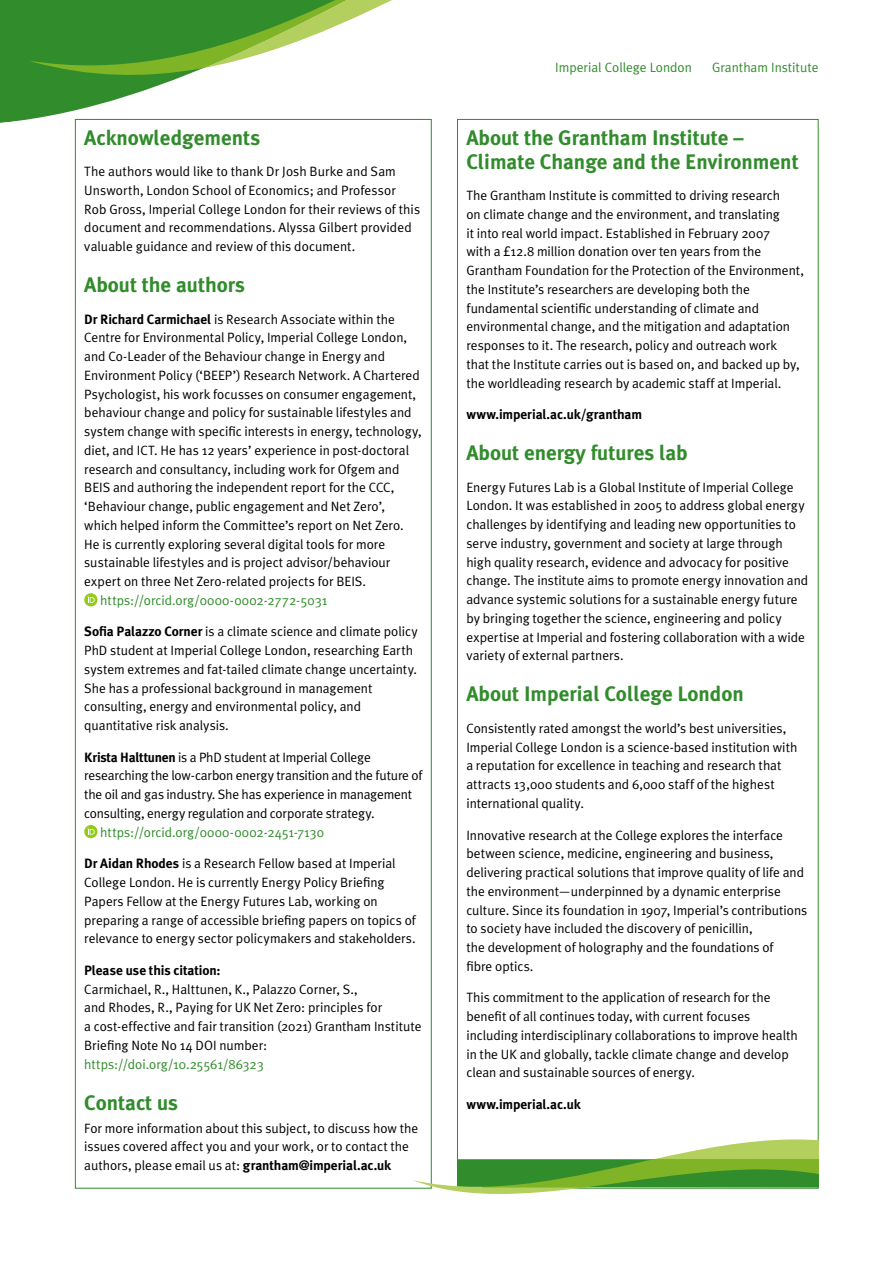
<style>
.page{position:relative;width:893px;height:1263px;background:#fff}
.page>*{position:absolute;margin:0;border:0;box-sizing:border-box;transform-origin:0 0}
._01a_Heading{font:700 21px/24px "Meta Plus";color:#318c2c}
._10_Main_body_text{font:13.5px/18.8px "Meta Plus Normal";color:#000}
._10_Main_body_text-2{font:13.5px "Meta Plus Normal";color:#318c2c}
._10_Main_body_text-3{font:700 13.5px "Meta Plus";letter-spacing:-.01em;color:#000}
.s1{font-family:"Meta Plus";font-weight:700}
.s2{color:#318c2c}
</style>
<div class="page">
<svg style="left:0;top:0;width:818px;height:135px"></svg>
<svg style="left:28px;top:0;width:790px;height:78px"></svg>
<svg style="left:84px;top:593px;width:14px;height:13px"></svg>
<svg style="left:88px;top:596px;width:7px;height:7px"></svg>
<svg style="left:84px;top:825px;width:14px;height:13px"></svg>
<svg style="left:88px;top:827px;width:7px;height:8px"></svg>
<svg style="left:412px;top:1139px;width:407px;height:55px"></svg>
<p class="_01a_Heading" style="left:84px;top:125px;width:177px">Acknowledgements</p>
<p class="_10_Main_body_text" style="left:84px;top:162px;width:337px">The authors would like to thank Dr Josh Burke and Sam Unsworth, London School of Economics; and Professor Rob Gross, Imperial College London for their reviews of this document and recommendations. Alyssa Gilbert provided valuable guidance and review of this document.</p>
<p class="_01a_Heading" style="left:84px;top:273px;width:162px">About the authors</p>
<p class="_10_Main_body_text" style="left:84px;top:309px;width:312px"><span class="s1">Dr Richard Carmichael</span> is Research Associate within the</p>
<p class="_10_Main_body_text" style="left:84px;top:328px;width:324px">Centre for Environmental Policy, Imperial College London,</p>
<p class="_10_Main_body_text" style="left:84px;top:347px;width:302px">and Co-Leader of the Behaviour change in Energy and</p>
<p class="_10_Main_body_text" style="left:84px;top:366px;width:337px">Environment Policy (‘BEEP’) Research Network. A Chartered</p>
<p class="_10_Main_body_text" style="left:84px;top:384px;width:333px">Psychologist, his work focusses on consumer engagement,</p>
<p class="_10_Main_body_text" style="left:84px;top:403px;width:329px">behaviour change and policy for sustainable lifestyles and</p>
<p class="_10_Main_body_text" style="left:84px;top:422px;width:339px">system change with specific interests in energy, technology,</p>
<p class="_10_Main_body_text" style="left:84px;top:441px;width:326px">diet, and ICT. He has 12 years’ experience in post-doctoral</p>
<p class="_10_Main_body_text" style="left:84px;top:459px;width:317px">research and consultancy, including work for Ofgem and</p>
<p class="_10_Main_body_text" style="left:84px;top:478px;width:312px">BEIS and authoring the independent report for the CCC,</p>
<p class="_10_Main_body_text" style="left:84px;top:497px;width:302px">‘Behaviour change, public engagement and Net Zero’,</p>
<p class="_10_Main_body_text" style="left:84px;top:516px;width:321px">which helped inform the Committee’s report on Net Zero.</p>
<p class="_10_Main_body_text" style="left:84px;top:534px;width:302px">He is currently exploring several digital tools for more</p>
<p class="_10_Main_body_text" style="left:84px;top:553px;width:308px">sustainable lifestyles and is project advisor/behaviour</p>
<p class="_10_Main_body_text" style="left:84px;top:572px;width:283px">expert on three Net Zero-related projects for BEIS.</p>
<p class="_10_Main_body_text-2" style="left:100px;top:592px;width:229px">https://orcid.org/0000-0002-2772-5031</p>
<p class="_10_Main_body_text" style="left:84px;top:622px;width:335px"><span class="s1">Sofia Palazzo Corner</span> is a climate science and climate policy PhD student at Imperial College London, researching Earth system extremes and fat-tailed climate change uncertainty.<br>She has a professional background in management consulting, energy and environmental policy, and quantitative risk analysis.</p>
<p class="_10_Main_body_text" style="left:84px;top:747px;width:288px"><span class="s1">Krista Halttunen</span> is a PhD student at Imperial College</p>
<p class="_10_Main_body_text" style="left:84px;top:766px;width:340px">researching the low-carbon energy transition and the future of</p>
<p class="_10_Main_body_text" style="left:84px;top:785px;width:329px">the oil and gas industry. She has experience in management</p>
<p class="_10_Main_body_text" style="left:84px;top:804px;width:292px">consulting, energy regulation and corporate strategy.</p>
<p class="_10_Main_body_text-2" style="left:100px;top:824px;width:225px">https://orcid.org/0000-0002-2451-7130</p>
<p class="_10_Main_body_text" style="left:84px;top:854px;width:333px"><span class="s1">Dr Aidan Rhodes</span> is a Research Fellow based at Imperial College London. He is currently Energy Policy Briefing Papers Fellow at the Energy Futures Lab, working on preparing a range of accessible briefing papers on topics of relevance to energy sector policymakers and stakeholders.</p>
<p class="_10_Main_body_text" style="left:84px;top:960px;width:339px"><span class="s1">Please use this citation:<br></span>Carmichael, R., Halttunen, K., Palazzo Corner, S.,<br>and Rhodes, R., Paying for UK Net Zero: principles for<br>a cost-effective and fair transition (2021) Grantham Institute Briefing Note No 14 DOI number: <span class="s2">https://doi.org/10.25561/86323</span></p>
<p class="_01a_Heading" style="left:84px;top:1090px;width:95px">Contact us</p>
<p class="_10_Main_body_text" style="left:84px;top:1118px;width:336px">For more information about this subject, to discuss how the issues covered affect you and your work, or to contact the authors, please email us at: <span class="s1">grantham@imperial.ac.uk</span></p>
<p class="_10_Main_body_text-2" style="left:555px;top:60px;width:138px">Imperial College London</p>
<p class="_10_Main_body_text-2" style="left:712px;top:60px;width:108px">Grantham Institute</p>
<p class="_01a_Heading" style="left:466px;top:125px;width:334px">About the Grantham Institute –<br>Climate Change and the Environment</p>
<p class="_10_Main_body_text" style="left:466px;top:186px;width:339px">The Grantham Institute is committed to driving research<br>on climate change and the environment, and translating<br>it into real world impact. Established in February 2007<br>with a £12.8 million donation over ten years from the Grantham Foundation for the Protection of the Environment, the Institute’s researchers are developing both the fundamental scientific understanding of climate and environmental change, and the mitigation and adaptation responses to it. The research, policy and outreach work<br>that the Institute carries out is based on, and backed up by, the worldleading research by academic staff at Imperial.</p>
<p class="_10_Main_body_text-3" style="left:466px;top:407px;width:177px">www.imperial.ac.uk/grantham</p>
<p class="_01a_Heading" style="left:466px;top:441px;width:223px">About energy futures lab</p>
<p class="_10_Main_body_text" style="left:466px;top:477px;width:343px">Energy Futures Lab is a Global Institute of Imperial College London. It was established in 2005 to address global energy challenges by identifying and leading new opportunities to serve industry, government and society at large through high quality research, evidence and advocacy for positive change. The institute aims to promote energy innovation and advance systemic solutions for a sustainable energy future by bringing together the science, engineering and policy expertise at Imperial and fostering collaboration with a wide variety of external partners.</p>
<p class="_01a_Heading" style="left:466px;top:682px;width:279px">About Imperial College London</p>
<p class="_10_Main_body_text" style="left:466px;top:719px;width:332px">Consistently rated amongst the world’s best universities, Imperial College London is a science-based institution with a reputation for excellence in teaching and research that attracts 13,000 students and 6,000 staff of the highest international quality.</p>
<p class="_10_Main_body_text" style="left:466px;top:825px;width:342px">Innovative research at the College explores the interface between science, medicine, engineering and business, delivering practical solutions that improve quality of life and the environment—underpinned by a dynamic enterprise culture. Since its foundation in 1907, Imperial’s contributions to society have included the discovery of penicillin,<br>the development of holography and the foundations of<br>fibre optics.</p>
<p class="_10_Main_body_text" style="left:466px;top:988px;width:333px">This commitment to the application of research for the benefit of all continues today, with current focuses including interdisciplinary collaborations to improve health in the UK and globally, tackle climate change and develop clean and sustainable sources of energy.</p>
<p class="_10_Main_body_text-3" style="left:466px;top:1096px;width:116px">www.imperial.ac.uk</p>
</div>
